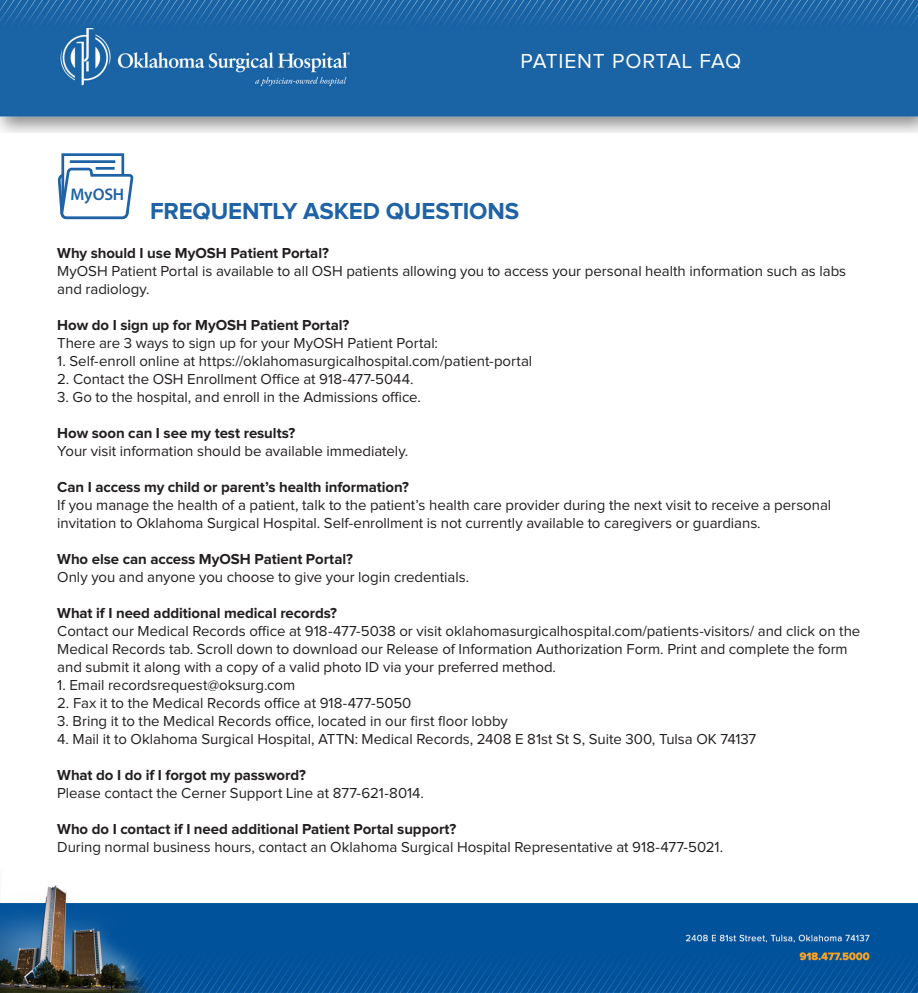
<style>
.page{position:relative;width:918px;height:993px;background:#fff}
.page>*{position:absolute;margin:0;border:0;box-sizing:border-box;transform-origin:0 0}
.t1{font:700 24px "Proxima Nova";letter-spacing:-.01em;color:#1f63a6}
.t2{font:21px "Proxima Nova";letter-spacing:.035em;color:#fff}
.t3{font:600 16.8px "Myriad Pro";letter-spacing:-.02em;color:#1f63a6}
.t4{font:15px/18px "Proxima Nova";letter-spacing:-.005em;color:#231f20}
.t5{font:700 15px "Proxima Nova";letter-spacing:-.005em;color:#231f20}
</style>
<div class="page">
<svg style="left:57px;top:153px;width:75px;height:67px"></svg>
<hr style="left:70px;top:160px;width:45px;height:3px;background:#1f63a6">
<hr style="left:96px;top:167px;width:19px;height:3px;background:#1f63a6">
<img style="left:0;top:0;width:918px;height:133px">
<img style="left:0;top:885px;width:918px;height:108px">
<p class="t2" style="left:521px;top:51px;width:222px">PATIENT PORTAL FAQ</p>
<p class="t3" style="left:70px;top:184px;width:55px">MyOSH</p>
<p class="t1" style="left:150px;top:200px;width:371px">FREQUENTLY ASKED QUESTIONS</p>
<p class="t5" style="left:57px;top:247px;width:273px">Why should I use MyOSH Patient Portal?</p>
<p class="t4" style="left:57px;top:263px;width:791px">MyOSH Patient Portal is available to all OSH patients allowing you to access your personal health information such as labs and radiology.</p>
<p class="t5" style="left:57px;top:319px;width:294px">How do I sign up for MyOSH Patient Portal?</p>
<p class="t4" style="left:57px;top:335px;width:382px">There are 3 ways to sign up for your MyOSH Patient Portal:</p>
<p class="t4" style="left:57px;top:353px;width:477px">1. Self-enroll online at https://oklahomasurgicalhospital.com/patient-portal</p>
<p class="t4" style="left:57px;top:371px;width:358px">2. Contact the OSH Enrollment Office at 918-477-5044.</p>
<p class="t4" style="left:57px;top:389px;width:365px">3. Go to the hospital, and enroll in the Admissions office.</p>
<p class="t5" style="left:57px;top:427px;width:239px">How soon can I see my test results?</p>
<p class="t4" style="left:57px;top:443px;width:353px">Your visit information should be available immediately.</p>
<p class="t5" style="left:57px;top:481px;width:353px">Can I access my child or parent’s health information?</p>
<p class="t4" style="left:57px;top:497px;width:776px">If you manage the health of a patient, talk to the patient’s health care provider during the next visit to receive a personal invitation to Oklahoma Surgical Hospital. Self-enrollment is not currently available to caregivers or guardians.</p>
<p class="t5" style="left:57px;top:553px;width:297px">Who else can access MyOSH Patient Portal?</p>
<p class="t4" style="left:57px;top:569px;width:413px">Only you and anyone you choose to give your login credentials.</p>
<p class="t5" style="left:57px;top:607px;width:281px">What if I need additional medical records?</p>
<p class="t4" style="left:57px;top:623px;width:805px">Contact our Medical Records office at 918-477-5038 or visit oklahomasurgicalhospital.com/patients-visitors/ and click on the<br>Medical Records tab. Scroll down to download our Release of Information Authorization Form. Print and complete the form and submit it along with a copy of a valid photo ID via your preferred method.</p>
<p class="t4" style="left:57px;top:677px;width:239px">1. Email recordsrequest@oksurg.com</p>
<p class="t4" style="left:57px;top:695px;width:356px">2. Fax it to the Medical Records office at 918-477-5050</p>
<p class="t4" style="left:57px;top:713px;width:452px">3. Bring it to the Medical Records office, located in our first floor lobby</p>
<p class="t4" style="left:57px;top:731px;width:701px">4. Mail it to Oklahoma Surgical Hospital, ATTN: Medical Records, 2408 E 81st St S, Suite 300, Tulsa OK 74137</p>
<p class="t5" style="left:57px;top:769px;width:250px">What do I do if I forgot my password?</p>
<p class="t4" style="left:57px;top:785px;width:368px">Please contact the Cerner Support Line at 877-621-8014.</p>
<p class="t5" style="left:57px;top:823px;width:400px">Who do I contact if I need additional Patient Portal support?</p>
<p class="t4" style="left:57px;top:839px;width:668px">During normal business hours, contact an Oklahoma Surgical Hospital Representative at 918-477-5021.</p>
</div>
